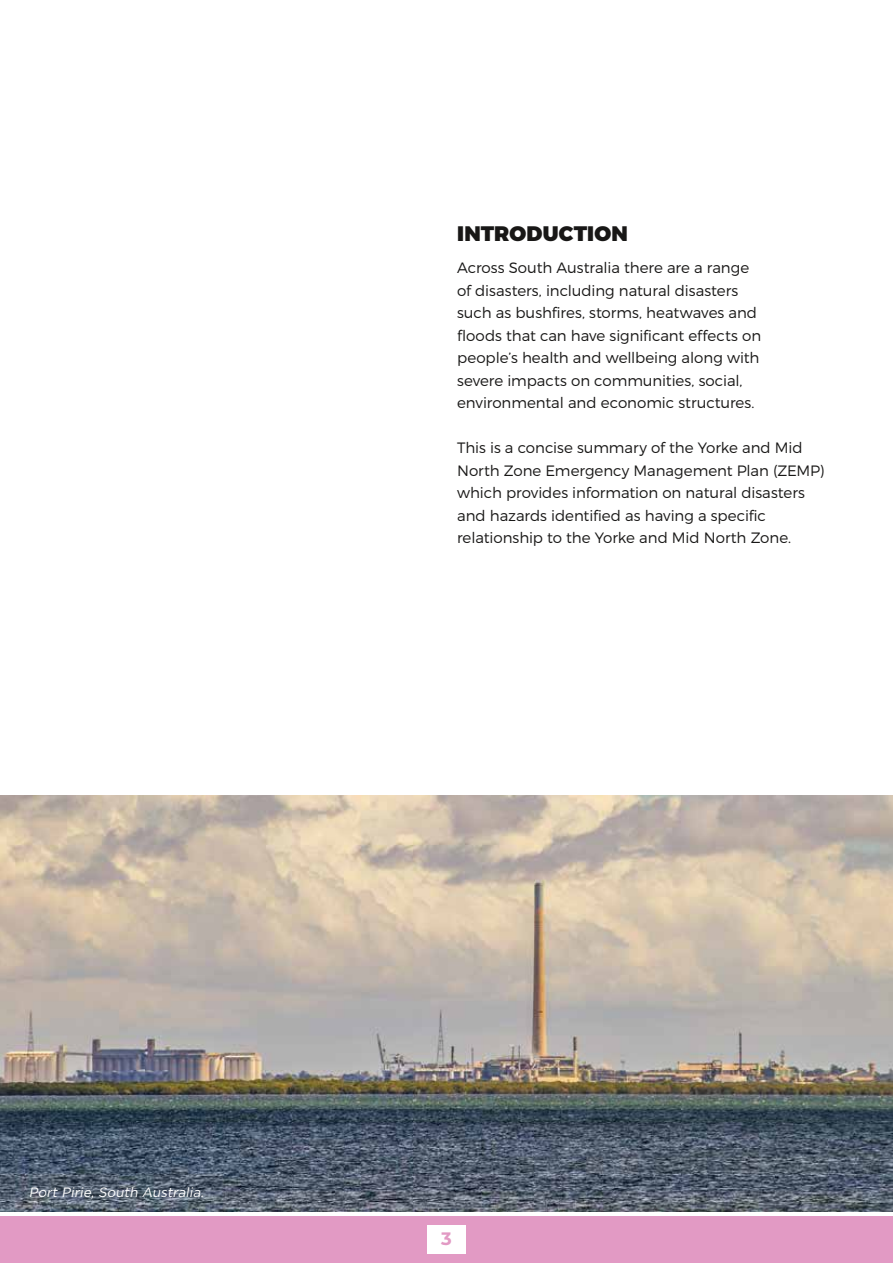
<style>
.page{position:relative;width:893px;height:1263px;background:#fff}
.page>*{position:absolute;margin:0;border:0;box-sizing:border-box;transform-origin:0 0}
.t1{font:900 21px "Montserrat";letter-spacing:.015em;color:#181716}
.t2{font:700 18px "Montserrat";color:#e29ac4}
.t3{font:300 15px/22.5px "Montserrat";letter-spacing:-.005em;color:#181716}
.t4{font:italic 13.5px "Gotham";color:#fff}
</style>
<div class="page">
<div style="left:0;top:1217px;width:893px;height:46px;background:#e29ac4"></div>
<div style="left:427px;top:1226px;width:39px;height:28px;background:#fff"></div>
<img style="left:0;top:795px;width:893px;height:417px">
<h1 class="t1" style="left:457px;top:220px;width:172px">INTRODUCTION</h1>
<p class="t3" style="left:457px;top:256px;width:306px">Across South Australia there are a range of disasters, including natural disasters such as bushfires, storms, heatwaves and floods that can have significant effects on people’s health and wellbeing along with severe impacts on communities, social, environmental and economic structures.</p>
<p class="t3" style="left:457px;top:436px;width:369px">This is a concise summary of the Yorke and Mid North Zone Emergency Management Plan (ZEMP) which provides information on natural disasters and hazards identified as having a specific relationship to the Yorke and Mid North Zone.</p>
<p class="t4" style="left:29px;top:1183px;width:179px">Port Pirie, South Australia.</p>
<p class="t2" style="left:441px;top:1225px;width:12px">3</p>
</div>
